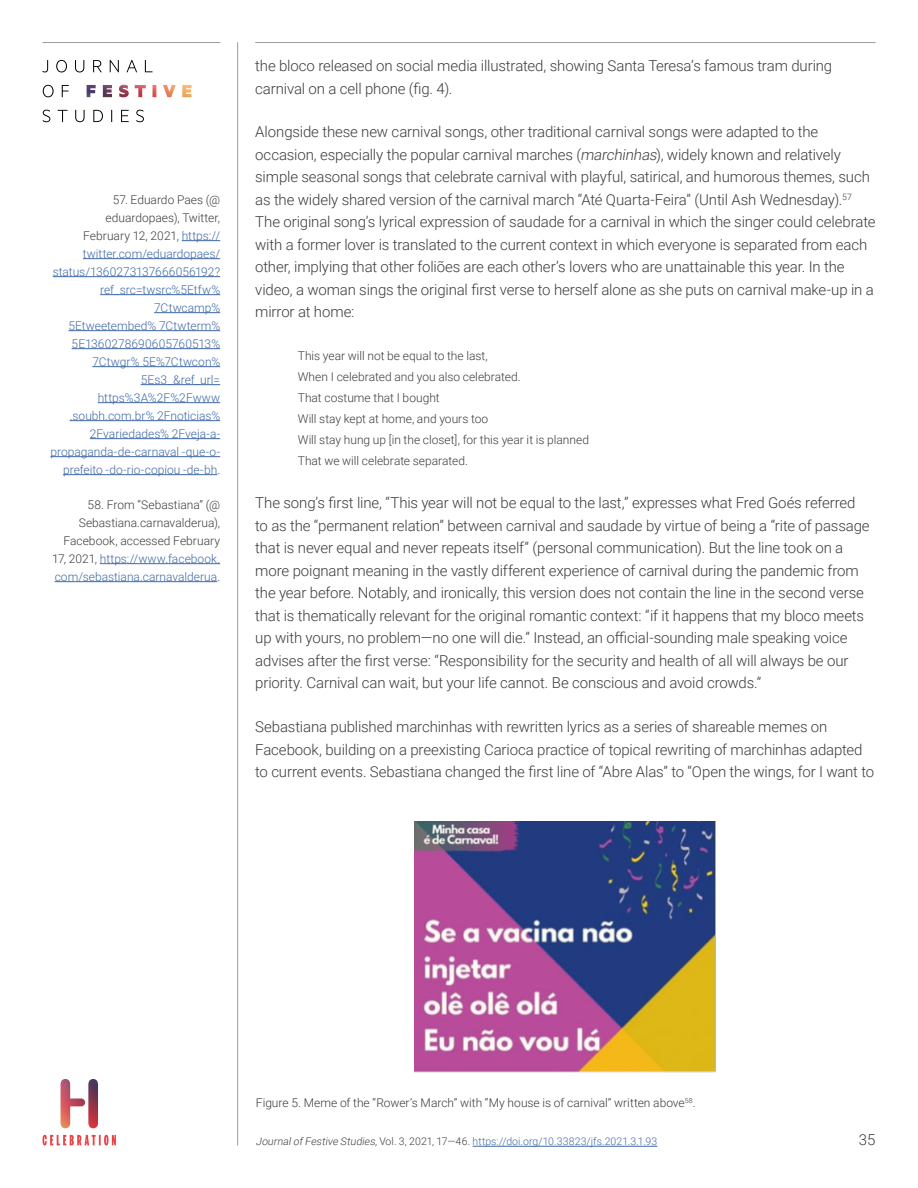
<style>
.page{position:relative;width:918px;height:1188px;background:#fff}
.page>*{position:absolute;margin:0;border:0;box-sizing:border-box;transform-origin:0 0}
.t1{font:300 15px/22.5px "Roboto";letter-spacing:-.01em;color:#3c3c3b}
.t2{font:300 12px/21px "Roboto";color:#3c3c3b}
.t3{font:300 12px/18px "Roboto";color:#3f68a5;text-align:right}
.t4{font:300 10.5px "Roboto";letter-spacing:.005em;color:#3f68a5}
.s1{color:#3c3c3b}
.s2{color:#3f68a5}
.s3{font-style:italic}
.s4{font-style:italic;color:#3c3c3b}
</style>
<div class="page">
<hr style="left:473px;top:1146px;width:184px;height:1px;background:#3f68a5">
<hr style="left:255px;top:42px;width:620px;height:1px;background:#9d9d9c">
<hr style="left:43px;top:42px;width:177px;height:1px;background:#9d9d9c">
<hr style="left:237px;top:42px;width:1px;height:1103px;background:#9d9d9c">
<svg style="left:43px;top:110px;width:101px;height:12px"></svg>
<svg style="left:43px;top:85px;width:26px;height:12px"></svg>
<svg style="left:43px;top:60px;width:110px;height:12px"></svg>
<img style="left:87px;top:85px;width:105px;height:12px">
<img style="left:61px;top:1079px;width:37px;height:49px">
<svg style="left:43px;top:1135px;width:73px;height:10px"></svg>
<hr style="left:182px;top:240px;width:38px;height:1px;background:#3f68a5">
<hr style="left:83px;top:258px;width:137px;height:1px;background:#3f68a5">
<hr style="left:53px;top:276px;width:167px;height:1px;background:#3f68a5">
<hr style="left:100px;top:294px;width:120px;height:1px;background:#3f68a5">
<hr style="left:154px;top:312px;width:66px;height:1px;background:#3f68a5">
<hr style="left:68px;top:330px;width:152px;height:1px;background:#3f68a5">
<hr style="left:72px;top:348px;width:148px;height:1px;background:#3f68a5">
<hr style="left:92px;top:366px;width:128px;height:1px;background:#3f68a5">
<hr style="left:141px;top:384px;width:79px;height:1px;background:#3f68a5">
<hr style="left:98px;top:402px;width:122px;height:1px;background:#3f68a5">
<hr style="left:70px;top:420px;width:150px;height:1px;background:#3f68a5">
<hr style="left:90px;top:438px;width:130px;height:1px;background:#3f68a5">
<hr style="left:50px;top:456px;width:170px;height:1px;background:#3f68a5">
<hr style="left:63px;top:474px;width:154px;height:1px;background:#3f68a5">
<hr style="left:100px;top:563px;width:120px;height:1px;background:#3f68a5">
<hr style="left:55px;top:581px;width:162px;height:1px;background:#3f68a5">
<img style="left:415px;top:821px;width:301px;height:252px">
<p class="t3" style="left:50px;top:190px;width:171px"><span class="s1">57. Eduardo Paes (@ eduardopaes), Twitter,<br>February 12, 2021,</span> https:// twitter.com/eduardopaes/ status/1360273137666056192? ref_src=twsrc%5Etfw%<br>7Ctwcamp%<br>5Etweetembed% 7Ctwterm%<br>5E1360278690605760513%<br>7Ctwgr% 5E%7Ctwcon%<br>5Es3_&amp;ref_url= https%3A%2F%2Fwww .soubh.com.br% 2Fnoticias%<br>2Fvariedades% 2Fveja-a&shy;propaganda-de-carnaval -que-o&shy;prefeito -do-rio-copiou -de-bh<span class="s1">.</span></p>
<p class="t2" style="left:52px;top:495px;width:170px;line-height:18px;text-align:right">58. From “Sebastiana” (@<br>Sebastiana.carnavalderua),<br>Facebook, accessed February<br>17, 2021, <span class="s2">https://www.facebook. com/sebastiana.carnavalderua</span>.</p>
<p class="t1" style="left:255px;top:54px;width:579px">the bloco released on social media illustrated, showing Santa Teresa’s famous tram during carnival on a cell phone (fig. 4).</p>
<p class="t1" style="left:255px;top:120px;width:622px">Alongside these new carnival songs, other traditional carnival songs were adapted to the occasion, especially the popular carnival marches (<span class="s3">marchinhas</span>), widely known and relatively simple seasonal songs that celebrate carnival with playful, satirical, and humorous themes, such as the widely shared version of the carnival march “Até Quarta-Feira” (Until Ash Wednesday).<sup>57<br></sup>The original song’s lyrical expression of saudade for a carnival in which the singer could celebrate with a former lover is translated to the current context in which everyone is separated from each other, implying that other foliões are each other’s lovers who are unattainable this year. In the video, a woman sings the original first verse to herself alone as she puts on carnival make-up in a mirror at home:</p>
<p class="t2" style="left:298px;top:344px;width:293px">This year will not be equal to the last,<br>When I celebrated and you also celebrated.<br>That costume that I bought<br>Will stay kept at home, and yours too<br>Will stay hung up [in the closet], for this year it is planned That we will celebrate separated.</p>
<p class="t1" style="left:255px;top:491px;width:616px">The song’s first line, “This year will not be equal to the last,” expresses what Fred Goés referred to as the “permanent relation” between carnival and saudade by virtue of being a “rite of passage that is never equal and never repeats itself” (personal communication). But the line took on a more poignant meaning in the vastly different experience of carnival during the pandemic from the year before. Notably, and ironically, this version does not contain the line in the second verse that is thematically relevant for the original romantic context: “if it happens that my bloco meets up with yours, no problem—no one will die.” Instead, an official-sounding male speaking voice advises after the first verse: “Responsibility for the security and health of all will always be our priority. Carnival can wait, but your life cannot. Be conscious and avoid crowds.”</p>
<p class="t1" style="left:255px;top:715px;width:620px">Sebastiana published marchinhas with rewritten lyrics as a series of shareable memes on<br>Facebook, building on a preexisting Carioca practice of topical rewriting of marchinhas adapted to current events. Sebastiana changed the first line of “Abre Alas” to “Open the wings, for I want to</p>
<p class="t2" style="left:256px;top:1092px;width:441px">Figure 5. Meme of the “Rower’s March” with “My house is of carnival” written above<sup>58</sup>.</p>
<p class="t4" style="left:256px;top:1134px;width:403px"><span class="s4">JournalofFestive Studies</span><span class="s1">, Vol. 3, 2021, 17—46.</span> https://doi.org/10.33823/jfs.2021.3.1.93</p>
<p class="t1" style="left:859px;top:1128px;width:18px">35</p>
</div>
